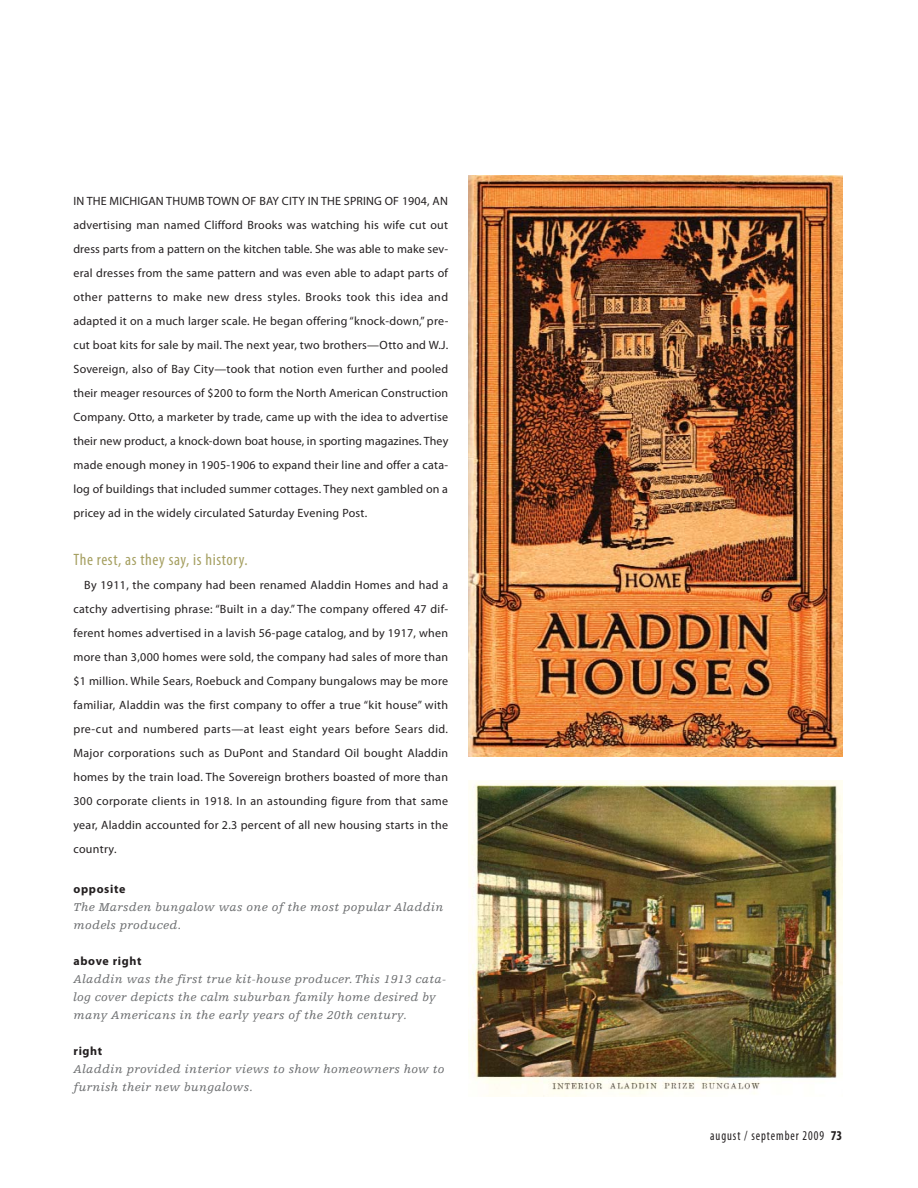
<style>
.page{position:relative;width:918px;height:1188px;background:#fff}
.page>*{position:absolute;margin:0;border:0;box-sizing:border-box;transform-origin:0 0}
.t1{font:condensed 16.5px "Myriad Pro";letter-spacing:.04em;color:#a6a062}
.t2{font:condensed 13.5px "Myriad Pro";letter-spacing:.075em;color:#231f20;scale:.9 1}
.t3{font:12px/24px "Myriad Pro";letter-spacing:.02em;color:#231f20;text-align:justify}
.t4{font:italic 12px/18px "Egyptienne F";letter-spacing:.03em;color:#6c6e70}
.t5{font:700 12px "Myriad Pro";letter-spacing:.055em;color:#231f20}
.s1{font-weight:700}
</style>
<div class="page">
<img style="left:468px;top:176px;width:375px;height:581px">
<img style="left:468px;top:781px;width:375px;height:315px">
<p class="t3" style="left:73px;top:190px;width:376px">IN THE MICHIGAN THUMB TOWN OF BAY CITY IN THE SPRING OF 1904, AN advertising man named Clifford Brooks was watching his wife cut out dress parts from a pattern on the kitchen table. She was able to make sev&shy;eral dresses from the same pattern and was even able to adapt parts of other patterns to make new dress styles. Brooks took this idea and adapted it on a much larger scale. He began offering “knock-down,” pre&shy;cut boat kits for sale by mail. The next year, two brothers—Otto and W.J.<br>Sovereign, also of Bay City—took that notion even further and pooled their meager resources of $200 to form the North American Construction Company. Otto, a marketer by trade, came up with the idea to advertise their new product, a knock-down boat house, in sporting magazines. They made enough money in 1905-1906 to expand their line and offer a cata&shy;log of buildings that included summer cottages. They next gambled on a pricey ad in the widely circulated Saturday Evening Post.</p>
<h1 class="t1" style="left:73px;top:554px;width:176px">The rest, as they say, is history.</h1>
<p class="t3" style="left:73px;top:574px;width:376px;text-indent:11px">By 1911, the company had been renamed Aladdin Homes and had a catchy advertising phrase: “Built in a day.” The company offered 47 dif&shy;ferent homes advertised in a lavish 56-page catalog, and by 1917, when more than 3,000 homes were sold, the company had sales of more than $1 million. While Sears, Roebuck and Company bungalows may be more familiar, Aladdin was the first company to offer a true “kit house” with pre-cut and numbered parts—at least eight years before Sears did.<br>Major corporations such as DuPont and Standard Oil bought Aladdin homes by the train load. The Sovereign brothers boasted of more than 300 corporate clients in 1918. In an astounding figure from that same year, Aladdin accounted for 2.3 percent of all new housing starts in the country.</p>
<p class="t5" style="left:73px;top:885px;width:54px">opposite</p>
<p class="t4" style="left:73px;top:899px;width:371px">The Marsden bungalow was one of the most popular Aladdin models produced.</p>
<p class="t5" style="left:73px;top:957px;width:70px">above right</p>
<p class="t4" style="left:73px;top:971px;width:374px">Aladdin was the first true kit-house producer. This 1913 cata&shy;log cover depicts the calm suburban family home desired by many Americans in the early years of the 20th century.</p>
<p class="t5" style="left:73px;top:1047px;width:30px">right</p>
<p class="t4" style="left:73px;top:1061px;width:373px">Aladdin provided interior views to show homeowners how to furnish their new bungalows.</p>
<p class="t2" style="left:710px;top:1131px;width:148px">august / september 2009 <span class="s1">73</span></p>
</div>
